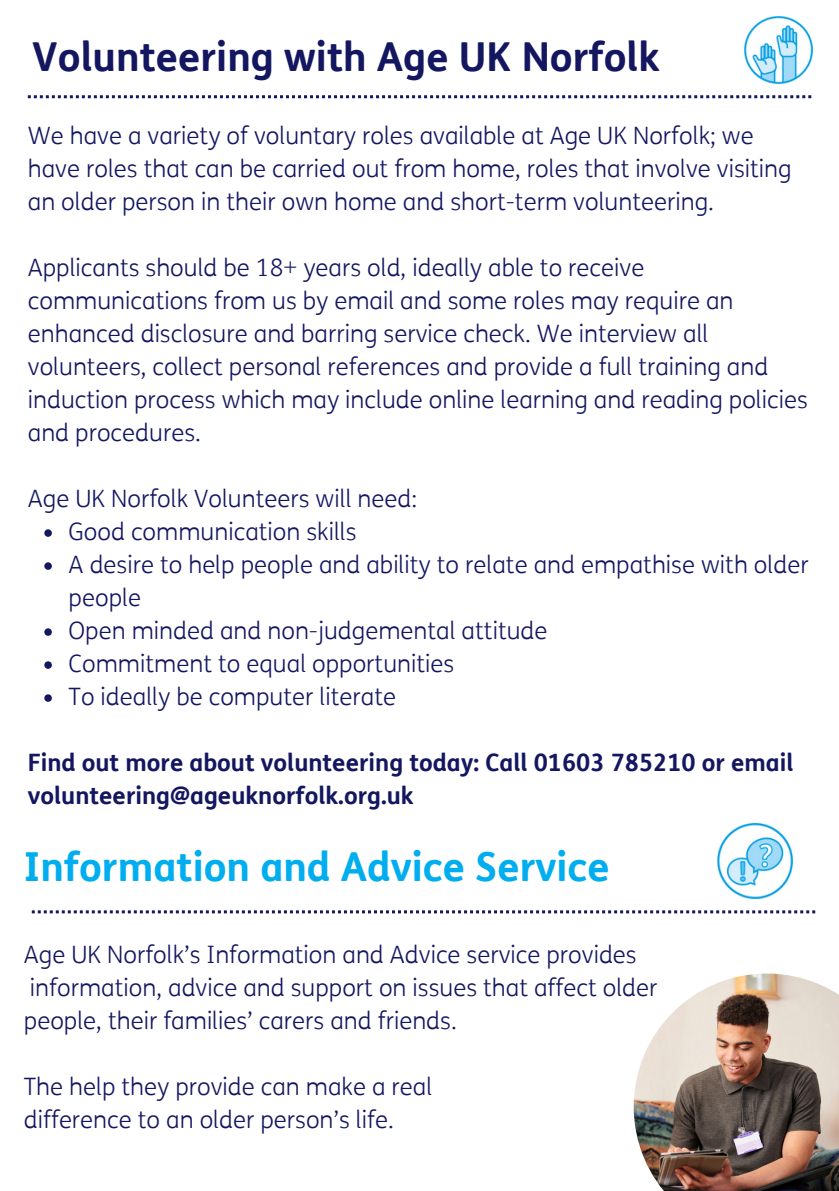
<style>
.page{position:relative;width:839px;height:1191px;background:#fff}
.page>*{position:absolute;margin:0;border:0;box-sizing:border-box;transform-origin:0 0}
.t1{font:700 40px "FS Me";color:#141760}
.t2{font:700 40px "FS Me";color:#00aeef}
.t3{font:300 24px/33px "FS Me";color:#141760}
.t4{font:700 24px/33px "FS Me";color:#141760}
</style>
<div class="page">
<svg style="left:28px;top:95px;width:783px;height:3px"></svg>
<img style="left:744px;top:16px;width:68px;height:68px">
<svg style="left:44px;top:529px;width:8px;height:8px"></svg>
<svg style="left:44px;top:562px;width:8px;height:8px"></svg>
<svg style="left:44px;top:628px;width:8px;height:8px"></svg>
<svg style="left:44px;top:661px;width:8px;height:8px"></svg>
<svg style="left:44px;top:694px;width:8px;height:8px"></svg>
<svg style="left:32px;top:910px;width:783px;height:3px"></svg>
<img style="left:717px;top:824px;width:75px;height:75px">
<img style="left:633px;top:974px;width:205px;height:217px">
<p class="t1" style="left:32px;top:34px;width:629px">Volunteering with Age UK Norfolk</p>
<p class="t3" style="left:28px;top:120px;width:765px">We have a variety of voluntary roles available at Age UK Norfolk; we have roles that can be carried out from home, roles that involve visiting an older person in their own home and short-term volunteering.</p>
<p class="t3" style="left:28px;top:252px;width:781px">Applicants should be 18+ years old, ideally able to receive communications from us by email and some roles may require an enhanced disclosure and barring service check. We interview all volunteers, collect personal references and provide a full training and induction process which may include online learning and reading policies and procedures.</p>
<p class="t3" style="left:28px;top:483px;width:391px">Age UK Norfolk Volunteers will need:</p>
<p class="t3" style="left:69px;top:516px;width:289px">Good communication skills</p>
<p class="t3" style="left:69px;top:549px;width:741px">A desire to help people and ability to relate and empathise with older people</p>
<p class="t3" style="left:69px;top:615px;width:480px">Open minded and non-judgemental attitude</p>
<p class="t3" style="left:69px;top:648px;width:387px">Commitment to equal opportunities</p>
<p class="t3" style="left:69px;top:681px;width:329px">To ideally be computer literate</p>
<h2 class="t4" style="left:28px;top:747px;width:767px">Find out more about volunteering today: Call 01603 785210 or email volunteering@ageuknorfolk.org.uk</h2>
<p class="t2" style="left:24px;top:844px;width:587px">Information and Advice Service</p>
<p class="t3" style="left:24px;top:939px;width:614px">Age UK Norfolk’s Information and Advice service provides</p>
<p class="t3" style="left:30px;top:972px;width:629px">information, advice and support on issues that affect older</p>
<p class="t3" style="left:24px;top:1005px;width:434px">people, their families’ carers and friends.</p>
<p class="t3" style="left:24px;top:1071px;width:410px">The help they provide can make a real</p>
<p class="t3" style="left:24px;top:1104px;width:371px">difference to an older person’s life.</p>
</div>
